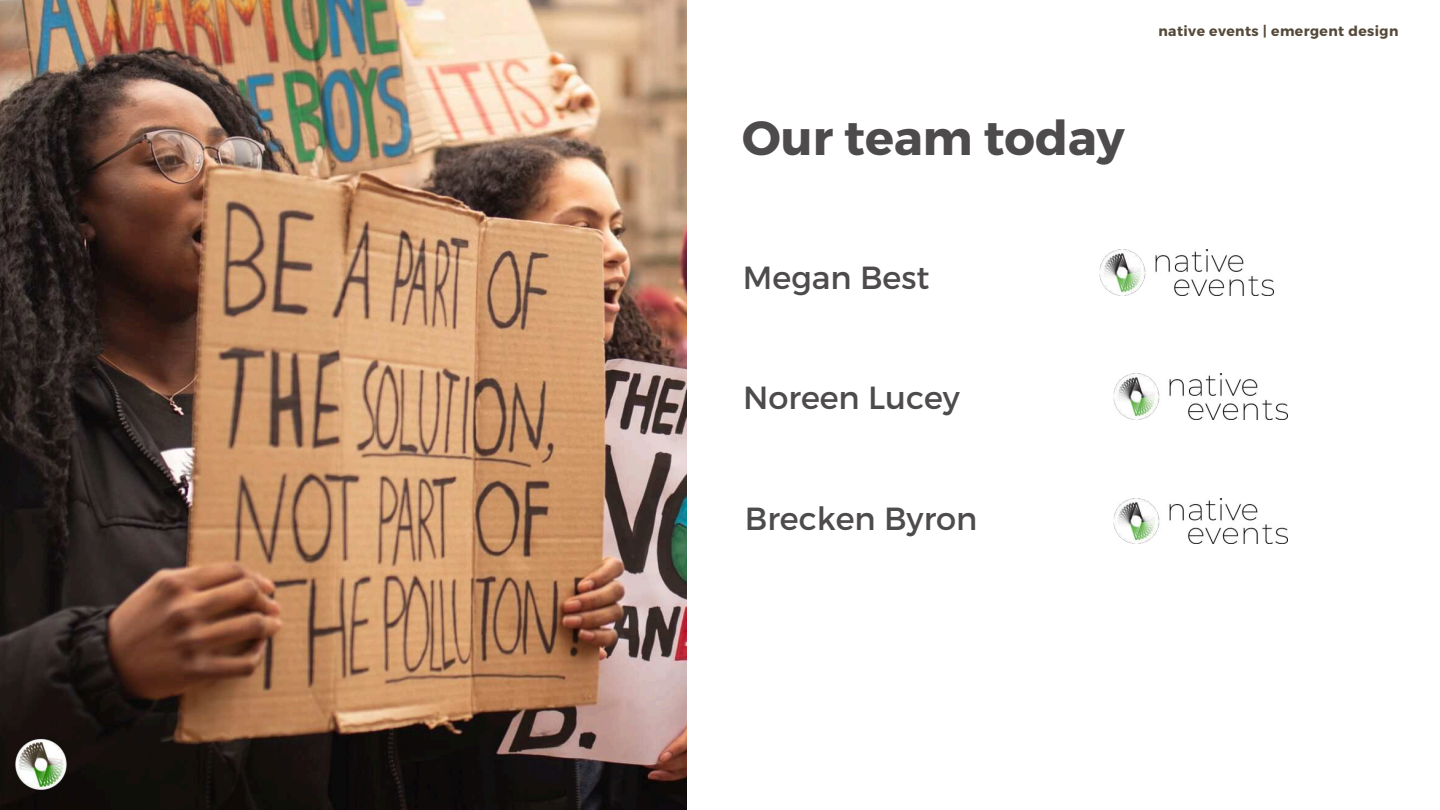
<style>
.page{position:relative;width:1440px;height:810px;background:#fff}
.page>*{position:absolute;margin:0;border:0;box-sizing:border-box;transform-origin:0 0}
.t1{font:700 48px "Montserrat";color:#4e4b4c}
.t2{font:32px "Montserrat";color:#4e4b4c}
.t3{font:700 14px "Montserrat";letter-spacing:.03em;color:#554a3a}
</style>
<div class="page">
<img style="left:0;top:0;width:686px;height:810px">
<img style="left:9px;top:734px;width:64px;height:60px">
<img style="left:1114px;top:374px;width:174px;height:46px">
<img style="left:1100px;top:250px;width:174px;height:45px">
<img style="left:1114px;top:498px;width:174px;height:46px">
<h1 class="t1" style="left:742px;top:108px;width:384px">Our team today</h1>
<p class="t3" style="left:1158px;top:22px;width:242px">native events | emergent design</p>
<p class="t2" style="left:743px;top:258px;width:188px">Megan Best</p>
<p class="t2" style="left:743px;top:378px;width:218px">Noreen Lucey</p>
<p class="t2" style="left:745px;top:499px;width:234px">Brecken Byron</p>
</div>
